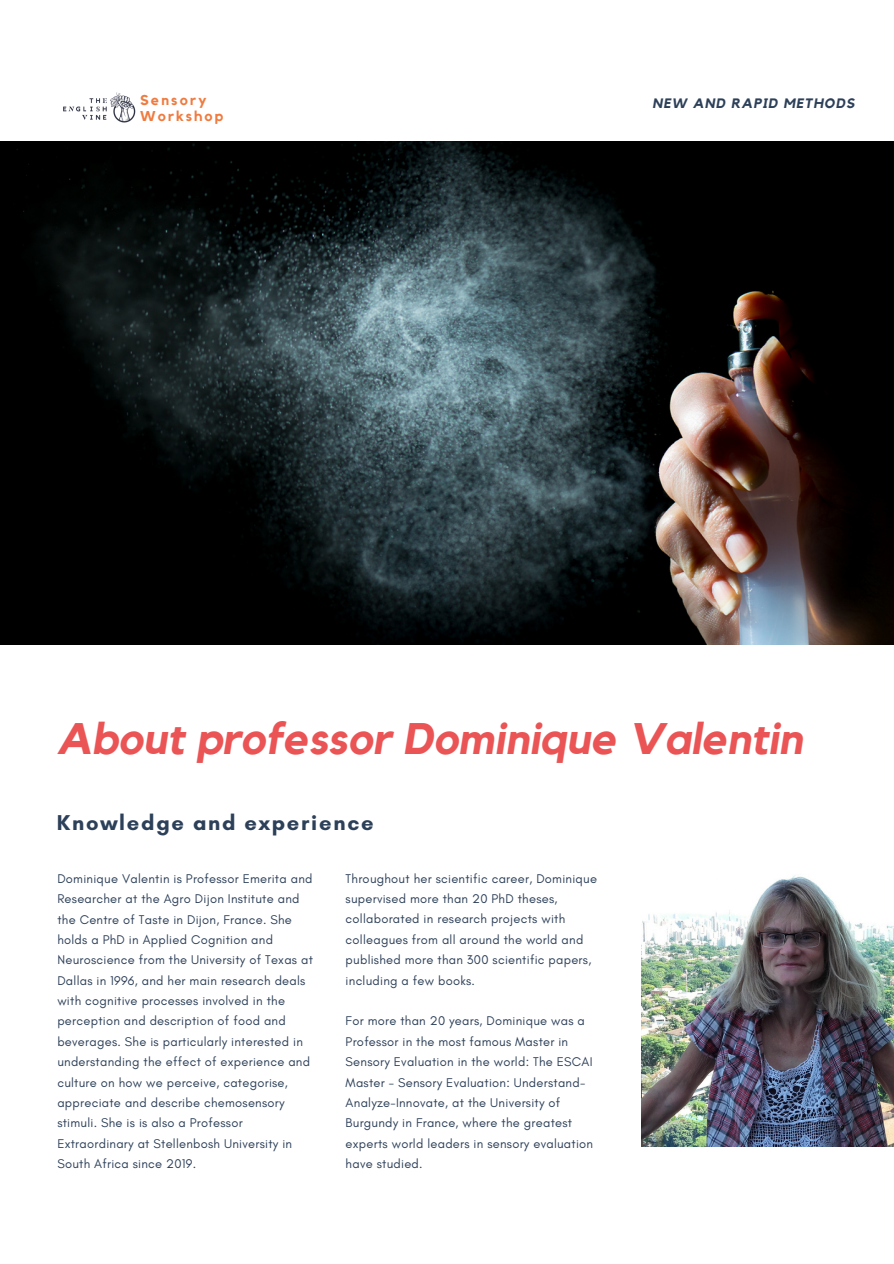
<style>
.page{position:relative;width:894px;height:1264px;background:#fff}
.page>*{position:absolute;margin:0;border:0;box-sizing:border-box;transform-origin:0 0}
.t1{font:italic 700 43.95px "Kollektif";color:#ea5455}
.t2{font:700 21.9px "Glacial Indifference";letter-spacing:.08em;color:#2d4059}
.t3{font:700 14.25px/16px "Kollektif";letter-spacing:.15em;color:#f07b3f}
.t4{font:italic 700 13.65px "Kollektif";letter-spacing:.08em;color:#2d4059}
.t5{font:12.9px/20.4px "Glacial Indifference";letter-spacing:.02em;color:#2d4059}
</style>
<div class="page">
<img style="left:0;top:141px;width:893px;height:503px">
<img style="left:63px;top:92px;width:73px;height:31px">
<img style="left:641px;top:875px;width:252px;height:271px">
<p class="t3" style="left:140px;top:93px;width:85px">Sensory<br>Workshop</p>
<h3 class="t4" style="left:652px;top:97px;width:203px">NEW AND RAPID METHODS</h3>
<h1 class="t1" style="left:57px;top:718px;width:747px">About professor Dominique Valentin</h1>
<h2 class="t2" style="left:57px;top:809px;width:318px">Knowledge and experience</h2>
<p class="t5" style="left:57px;top:868px;width:257px">Dominique Valentin is Professor Emerita and Researcher at the Agro Dijon Institute and the Centre of Taste in Dijon, France. She holds a PhD in Applied Cognition and Neuroscience from the University of Texas at Dallas in 1996, and her main research deals with cognitive processes involved in the perception and description of food and beverages. She is particularly interested in understanding the effect of experience and culture on how we perceive, categorise, appreciate and describe chemosensory stimuli. She is is also a Professor Extraordinary at Stellenbosh University in South Africa since 2019.</p>
<p class="t5" style="left:345px;top:868px;width:253px">Throughout her scientific career, Dominique supervised more than 20 PhD theses, collaborated in research projects with colleagues from all around the world and published more than 300 scientific papers, including a few books.</p>
<p class="t5" style="left:345px;top:1010px;width:249px">For more than 20 years, Dominique was a Professor in the most famous Master in Sensory Evaluation in the world: The ESCAI Master - Sensory Evaluation: Understand-Analyze-Innovate, at the University of Burgundy in France, where the greatest experts world leaders in sensory evaluation have studied.</p>
</div>
